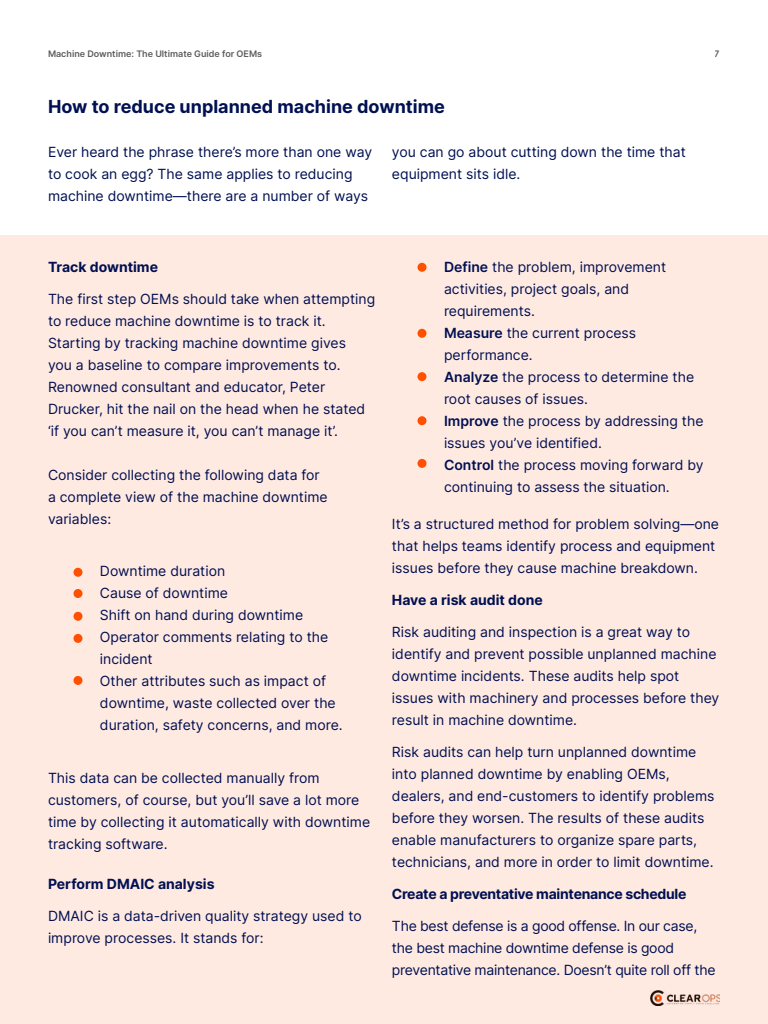
<style>
.page{position:relative;width:768px;height:1024px;background:#fff}
.page>*{position:absolute;margin:0;border:0;box-sizing:border-box;transform-origin:0 0}
.t1{font:700 18px "Inter";color:#001052}
.t2{font:14px/22px "Inter";color:#001052}
.t3{font:14px/22px "Inter";letter-spacing:-.02em;color:#001052}
.t4{font:700 14px "Inter";letter-spacing:-.015em;color:#001052}
.t5{font:600 9px "Inter";color:#000}
.s1{font-weight:600}
</style>
<div class="page">
<div style="left:0;top:236px;width:768px;height:788px;background:#ffeae1"></div>
<div style="left:74px;top:568px;width:8px;height:9px;background:#ff5000;border-radius:50%"></div>
<div style="left:74px;top:589px;width:8px;height:9px;background:#ff5000;border-radius:50%"></div>
<div style="left:74px;top:612px;width:8px;height:9px;background:#ff5000;border-radius:50%"></div>
<div style="left:74px;top:634px;width:8px;height:9px;background:#ff5000;border-radius:50%"></div>
<div style="left:74px;top:676px;width:8px;height:9px;background:#ff5000;border-radius:50%"></div>
<div style="left:418px;top:263px;width:9px;height:9px;background:#ff5000;border-radius:50%"></div>
<div style="left:418px;top:329px;width:9px;height:9px;background:#ff5000;border-radius:50%"></div>
<div style="left:418px;top:372px;width:9px;height:9px;background:#ff5000;border-radius:50%"></div>
<div style="left:418px;top:416px;width:9px;height:9px;background:#ff5000;border-radius:50%"></div>
<div style="left:418px;top:459px;width:9px;height:9px;background:#ff5000;border-radius:50%"></div>
<p class="t5" style="left:48px;top:47px;width:216px">Machine Downtime: The Ultimate Guide for OEMs</p>
<p class="t5" style="left:715px;top:47px;width:7px">7</p>
<p class="t1" style="left:48px;top:93px;width:398px">How to reduce unplanned machine downtime</p>
<p class="t2" style="left:48px;top:140px;width:326px">Ever heard the phrase there’s more than one way to cook an egg? The same applies to reducing machine downtime—there are a number of ways</p>
<p class="t2" style="left:392px;top:140px;width:295px">you can go about cutting down the time that equipment sits idle.</p>
<p class="t4" style="left:48px;top:256px;width:112px">Track downtime</p>
<p class="t2" style="left:48px;top:287px;width:329px">The first step OEMs should take when attempting to reduce machine downtime is to track it.<br>Starting by tracking machine downtime gives<br>you a baseline to compare improvements to.<br>Renowned consultant and educator, Peter Drucker, hit the nail on the head when he stated ‘if you can’t measure it, you can’t manage it’.</p>
<p class="t2" style="left:48px;top:463px;width:281px">Consider collecting the following data for a complete view of the machine downtime variables:</p>
<p class="t2" style="left:100px;top:560px;width:244px">Downtime duration<br>Cause of downtime<br>Shift on hand during downtime<br>Operator comments relating to the incident<br>Other attributes such as impact of downtime, waste collected over the duration, safety concerns, and more.</p>
<p class="t2" style="left:48px;top:767px;width:324px">This data can be collected manually from customers, of course, but you’ll save a lot more time by collecting it automatically with downtime tracking software.</p>
<p class="t4" style="left:48px;top:873px;width:168px">Perform DMAIC analysis</p>
<p class="t2" style="left:48px;top:904px;width:315px">DMAIC is a data-driven quality strategy used to improve processes. It stands for:</p>
<p class="t2" style="left:444px;top:255px;width:261px"><span class="s1">Define</span> the problem, improvement activities, project goals, and requirements.<br><span class="s1">Measure</span> the current process performance.<br><span class="s1">Analyze</span> the process to determine the root causes of issues.<br><span class="s1">Improve</span> the process by addressing the issues you’ve identified.<br><span class="s1">Control</span> the process moving forward by continuing to assess the situation.</p>
<p class="t2" style="left:392px;top:513px;width:329px">It’s a structured method for problem solving—one that helps teams identify process and equipment issues before they cause machine breakdown.</p>
<p class="t4" style="left:392px;top:590px;width:152px">Have a risk audit done</p>
<p class="t2" style="left:392px;top:621px;width:329px">Risk auditing and inspection is a great way to identify and prevent possible unplanned machine downtime incidents. These audits help spot issues with machinery and processes before they result in machine downtime.</p>
<p class="t2" style="left:392px;top:741px;width:324px">Risk audits can help turn unplanned downtime into planned downtime by enabling OEMs, dealers, and end-customers to identify problems before they worsen. The results of these audits enable manufacturers to organize spare parts, technicians, and more in order to limit downtime.</p>
<p class="t4" style="left:392px;top:884px;width:296px">Create a preventative maintenance schedule</p>
<p class="t3" style="left:392px;top:915px;width:325px">The best defense is a good offense. In our case, the best machine downtime defense is good preventative maintenance. Doesn’t quite roll off the</p>
</div>
